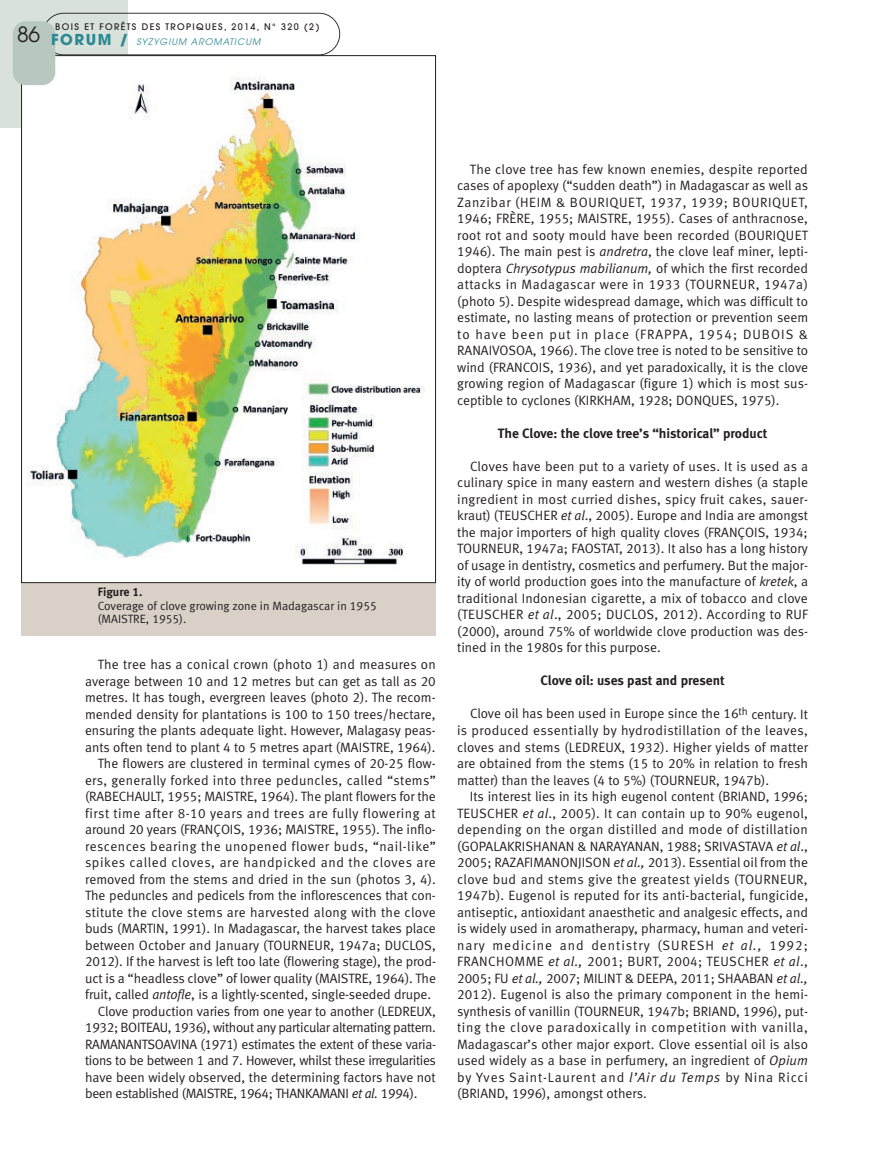
<style>
.page{position:relative;width:893px;height:1149px;background:#fff}
.page>*{position:absolute;margin:0;border:0;box-sizing:border-box;transform-origin:0 0}
.t1{font:21px "Avant Garde";color:#231f20}
.t2{font:13.5px/16.5px "Meta Normal LF";color:#231f20;text-align:justify}
.t3{font:13.5px "Meta Normal LF";letter-spacing:-.025em;color:#231f20}
.t4{font:13.5px "Meta Normal LF";letter-spacing:.025em;color:#231f20}
.t5{font:13.5px "Meta Normal LF";letter-spacing:.04em;color:#231f20}
.t6{font:13.5px "Meta Bold LF";color:#231f20}
.t7{font:13.5px "Meta Normal LF";letter-spacing:-.02em;color:#231f20}
.t8{font:13.5px "Meta Normal LF";letter-spacing:.035em;color:#231f20}
.t9{font:13.5px "Meta Normal LF";letter-spacing:.02em;color:#231f20}
.t10{font:12px/13.5px "Meta Normal LF";color:#231f20}
.t11{font:12px "Meta Bold LF";color:#231f20}
.t12{font:500 9px/15.3px "Avant Garde";letter-spacing:.15em;color:#231f20}
.s1{font-weight:700;font-size:15px;color:#2c8993}
.s2{font-weight:400;font-style:italic;color:#2c8993}
.s3{font-style:italic}
</style>
<div class="page">
<div style="left:0;top:0;width:128px;height:128px;background:#d9e1db"></div>
<div style="left:21px;top:68px;width:415px;height:567px;background:#d9d1c8"></div>
<div style="left:22px;top:56px;width:414px;height:526px;background:#fff"></div>
<img style="left:28px;top:57px;width:398px;height:508px">
<svg style="left:46px;top:13px;width:294px;height:42px"></svg>
<div style="left:13px;top:21px;width:42px;height:64px;background:#b8c8c0;border-radius:13px"></div>
<h1 class="t1" style="left:17px;top:22px;width:25px">86</h1>
<p class="t12" style="left:51px;top:19px;width:270px;text-indent:4px">BOIS ET FORÊTS DES TROPIQUES, 2014, N° 320 (2)<br><span class="s1">FORUM /</span> <span class="s2">SYZYGIUM AROMATICUM</span></p>
<p class="t11" style="left:98px;top:584px;width:46px">Figure 1.</p>
<p class="t10" style="left:98px;top:599px;width:280px">Coverage of clove growing zone in Madagascar in 1955 (MAISTRE, 1955).</p>
<p class="t9" style="left:98px;top:659px;width:339px">The tree has a conical crown (photo 1) and measures on</p>
<p class="t2" style="left:85px;top:673px;width:352px">average between 10 and 12 metres but can get as tall as 20</p>
<p class="t2" style="left:85px;top:690px;width:352px">metres. It has tough, evergreen leaves (photo 2). The recom-</p>
<p class="t2" style="left:85px;top:706px;width:352px">mended density for plantations is 100 to 150 trees/hectare,</p>
<p class="t2" style="left:85px;top:723px;width:352px">ensuring the plants adequate light. However, Malagasy peas-</p>
<p class="t2" style="left:85px;top:739px;width:352px">ants often tend to plant 4 to 5 metres apart (MAISTRE, 1964).</p>
<p class="t2" style="left:98px;top:756px;width:340px">The flowers are clustered in terminal cymes of 20-25 flow-</p>
<p class="t4" style="left:85px;top:775px;width:352px">ers, generally forked into three peduncles, called “stems”</p>
<p class="t2" style="left:85px;top:789px;width:352px">(RABECHAULT, 1955; MAISTRE, 1964). The plant flowers for the</p>
<p class="t8" style="left:85px;top:808px;width:352px">first time after 8-10 years and trees are fully flowering at</p>
<p class="t2" style="left:85px;top:822px;width:352px">around 20 years (FRANÇOIS, 1936; MAISTRE, 1955). The inflo-</p>
<p class="t5" style="left:85px;top:841px;width:352px">rescences bearing the unopened flower buds, “nail-like”</p>
<p class="t5" style="left:85px;top:857px;width:352px">spikes called cloves, are handpicked and the cloves are</p>
<p class="t2" style="left:85px;top:871px;width:352px">removed from the stems and dried in the sun (photos 3, 4).</p>
<p class="t2" style="left:85px;top:888px;width:352px">The peduncles and pedicels from the inflorescences that con-</p>
<p class="t4" style="left:85px;top:907px;width:352px">stitute the clove stems are harvested along with the clove</p>
<p class="t2" style="left:85px;top:921px;width:352px">buds (MARTIN, 1991). In Madagascar, the harvest takes place</p>
<p class="t2" style="left:85px;top:937px;width:352px">between October and January (TOURNEUR, 1947a; DUCLOS,</p>
<p class="t2" style="left:85px;top:954px;width:352px">2012). If the harvest is left too late (flowering stage), the prod-</p>
<p class="t2" style="left:85px;top:970px;width:352px">uct is a “headless clove” of lower quality (MAISTRE, 1964). The</p>
<p class="t2" style="left:85px;top:987px;width:348px">fruit, called <span class="s3">antofle</span>, is a lightly-scented, single-seeded drupe.</p>
<p class="t2" style="left:98px;top:1003px;width:339px">Clove production varies from one year to another (LEDREUX,</p>
<p class="t3" style="left:85px;top:1022px;width:352px">1932; BOITEAU, 1936), without any particular alternating pattern.</p>
<p class="t7" style="left:85px;top:1039px;width:352px">RAMANANTSOAVINA (1971) estimates the extent of these varia-</p>
<p class="t3" style="left:85px;top:1055px;width:352px">tions to be between 1 and 7. However, whilst these irregularities</p>
<p class="t2" style="left:85px;top:1069px;width:352px">have been widely observed, the determining factors have not</p>
<p class="t3" style="left:85px;top:1088px;width:334px">been established (MAISTRE, 1964; THANKAMANI <span class="s3">et al.</span> 1994).</p>
<p class="t2" style="left:457px;top:162px;width:352px;text-indent:13px">The clove tree has few known enemies, despite reported cases of apoplexy (“sudden death”) in Madagascar as well as Zanzibar (HEIM &amp; BOURIQUET, 1937, 1939; BOURIQUET, 1946; FRÈRE, 1955; MAISTRE, 1955). Cases of anthracnose, root rot and sooty mould have been recorded (BOURIQUET 1946). The main pest is <span class="s3">andretra</span>, the clove leaf miner, lepti&shy;doptera <span class="s3">Chrysotypus mabilianum,</span> of which the first recorded attacks in Madagascar were in 1933 (TOURNEUR, 1947a) (photo 5). Despite widespread damage, which was difficult to estimate, no lasting means of protection or prevention seem to have been put in place (FRAPPA, 1954; DUBOIS &amp; RANAIVOSOA, 1966). The clove tree is noted to be sensitive to wind (FRANCOIS, 1936), and yet paradoxically, it is the clove growing region of Madagascar (figure 1) which is most sus&shy;ceptible to cyclones (KIRKHAM, 1928; DONQUES, 1975).</p>
<p class="t6" style="left:498px;top:425px;width:271px">The Clove: the clove tree’s “historical” product</p>
<p class="t2" style="left:457px;top:459px;width:352px;text-indent:13px">Cloves have been put to a variety of uses. It is used as a culinary spice in many eastern and western dishes (a staple ingredient in most curried dishes, spicy fruit cakes, sauer&shy;kraut) (TEUSCHER <span class="s3">et al</span>., 2005). Europe and India are amongst the major importers of high quality cloves (FRANÇOIS, 1934; TOURNEUR, 1947a; FAOSTAT, 2013). It also has a long history of usage in dentistry, cosmetics and perfumery. But the major&shy;ity of world production goes into the manufacture of <span class="s3">kretek</span>, a traditional Indonesian cigarette, a mix of tobacco and clove (TEUSCHER <span class="s3">et al</span>., 2005; DUCLOS, 2012). According to RUF (2000), around 75% of worldwide clove production was des&shy;tined in the 1980s for this purpose.</p>
<p class="t6" style="left:541px;top:672px;width:186px">Clove oil: uses past and present</p>
<p class="t2" style="left:457px;top:706px;width:352px;text-indent:13px">Clove oil has been used in Europe since the 16<sup>th</sup> century. It is produced essentially by hydrodistillation of the leaves, cloves and stems (LEDREUX, 1932). Higher yields of matter are obtained from the stems (15 to 20% in relation to fresh matter) than the leaves (4 to 5%) (TOURNEUR, 1947b).</p>
<p class="t2" style="left:457px;top:789px;width:352px;text-indent:13px">Its interest lies in its high eugenol content (BRIAND, 1996; TEUSCHER <span class="s3">et al</span>., 2005). It can contain up to 90% eugenol, depending on the organ distilled and mode of distillation (GOPALAKRISHANAN &amp; NARAYANAN, 1988; SRIVASTAVA <span class="s3">et al</span>., 2005; RAZAFIMANONJISON <span class="s3">et al.,</span> 2013). Essential oil from the clove bud and stems give the greatest yields (TOURNEUR, 1947b). Eugenol is reputed for its anti-bacterial, fungicide, antiseptic, antioxidant anaesthetic and analgesic effects, and is widely used in aromatherapy, pharmacy, human and veteri&shy;nary medicine and dentistry (SURESH <span class="s3">et al.,</span> 1992; FRANCHOMME <span class="s3">et al.,</span> 2001; BURT, 2004; TEUSCHER <span class="s3">et al</span>., 2005; FU <span class="s3">et al.,</span> 2007; MILINT &amp; DEEPA, 2011; SHAABAN <span class="s3">et al., </span>2012). Eugenol is also the primary component in the hemi&shy;synthesis of vanillin (TOURNEUR, 1947b; BRIAND, 1996), put&shy;ting the clove paradoxically in competition with vanilla, Madagascar’s other major export. Clove essential oil is also used widely as a base in perfumery, an ingredient of <span class="s3">Opium </span>by Yves Saint-Laurent and <span class="s3">l’Air du Temps</span> by Nina Ricci (BRIAND, 1996), amongst others.</p>
</div>
